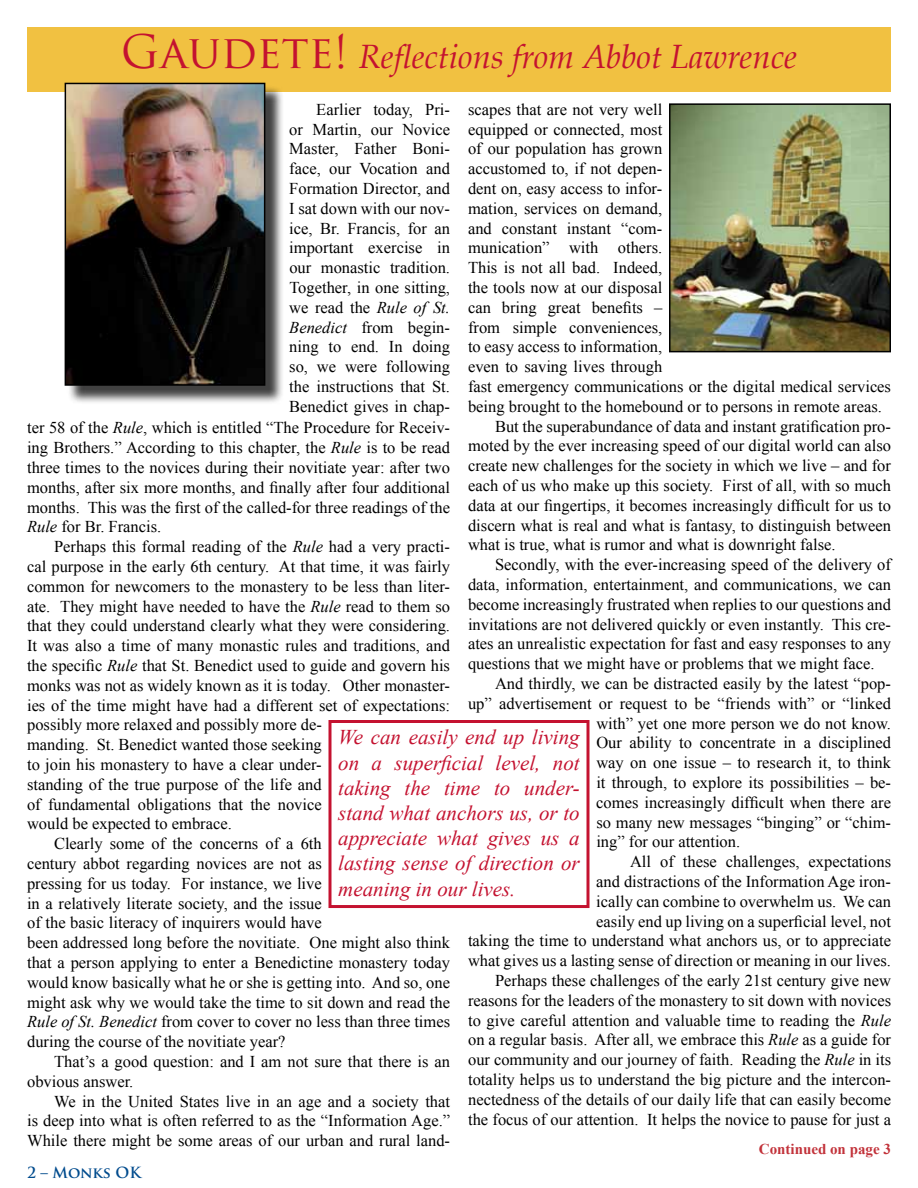
<style>
.page{position:relative;width:918px;height:1188px;background:#fff}
.page>*{position:absolute;margin:0;border:0;box-sizing:border-box;transform-origin:0 0}
.t1{font:italic 33px "Palatino";color:#c41230}
.t2{font:italic 21px/25.2px "Times New Roman";color:#c41230;text-align:justify}
.t3{font:16.5px/19.8px "Times New Roman";color:#000;text-align:justify}
.t4{font:700 15px "Times New Roman";color:#c2323a}
.t5{font:700 15px "Trajan Pro";letter-spacing:-.005em;color:#004b8d}
.s1{font-family:"Trajan Pro";font-style:normal;font-size:45px}
.s2{font-style:italic}
</style>
<div class="page">
<div style="left:27px;top:27px;width:864px;height:65px;background:#f1c141"></div>
<div style="left:67px;top:85px;width:217px;height:320px;background:#000;opacity:.75"></div>
<img style="left:68px;top:86px;width:194px;height:297px">
<div style="left:65px;top:83px;width:200px;height:303px;border:2px solid #000"></div>
<div style="left:328px;top:720px;width:262px;height:188px;border:3px solid #c41230"></div>
<img style="left:672px;top:106px;width:216px;height:243px">
<div style="left:669px;top:103px;width:222px;height:249px;border:2px solid #000"></div>
<h1 class="t1" style="left:121px;top:30px;width:678px"><span class="s1">GAUDETE!</span> Reflections from Abbot Lawrence</h1>
<p class="t3" style="left:289px;top:99px;width:162px;text-indent:27px">Earlier today, Pri&shy;or Martin, our Novice Master, Father Boni&shy;face, our Vocation and Formation Director, and I sat down with our nov&shy;ice, Br. Francis, for an important exercise in our monastic tradition.<br>Together, in one sitting, we read the <span class="s2">Rule of St.<br>Benedict</span> from begin&shy;ning to end. In doing so, we were following the instructions that St.<br>Benedict gives in chap-</p>
<p class="t3" style="left:468px;top:99px;width:196px">scapes that are not very well</p>
<p class="t3" style="left:468px;top:119px;width:196px">equipped or connected, most</p>
<p class="t3" style="left:468px;top:139px;width:196px">of our population has grown</p>
<p class="t3" style="left:468px;top:159px;width:196px">accustomed to, if not depen-</p>
<p class="t3" style="left:468px;top:178px;width:196px">dent on, easy access to infor-</p>
<p class="t3" style="left:468px;top:198px;width:196px">mation, services on demand,</p>
<p class="t3" style="left:468px;top:218px;width:196px">and constant instant “com-</p>
<p class="t3" style="left:468px;top:238px;width:196px">munication” with others.</p>
<p class="t3" style="left:468px;top:258px;width:196px">This is not all bad. Indeed,</p>
<p class="t3" style="left:468px;top:277px;width:196px">the tools now at our disposal</p>
<p class="t3" style="left:468px;top:297px;width:196px">can bring great benefits –</p>
<p class="t3" style="left:468px;top:317px;width:196px">from simple conveniences,</p>
<p class="t3" style="left:468px;top:337px;width:196px">to easy access to information,</p>
<p class="t3" style="left:468px;top:357px;width:196px">even to saving lives through</p>
<p class="t3" style="left:468px;top:376px;width:425px">fast emergency communications or the digital medical services</p>
<p class="t3" style="left:468px;top:396px;width:415px">being brought to the homebound or to persons in remote areas.</p>
<p class="t3" style="left:495px;top:416px;width:398px">But the superabundance of data and instant gratification pro-</p>
<p class="t3" style="left:468px;top:436px;width:424px">moted by the ever increasing speed of our digital world can also</p>
<p class="t3" style="left:468px;top:456px;width:424px">create new challenges for the society in which we live – and for</p>
<p class="t3" style="left:468px;top:475px;width:425px">each of us who make up this society. First of all, with so much</p>
<p class="t3" style="left:468px;top:495px;width:424px">data at our fingertips, it becomes increasingly difficult for us to</p>
<p class="t3" style="left:468px;top:515px;width:424px">discern what is real and what is fantasy, to distinguish between</p>
<p class="t3" style="left:468px;top:535px;width:369px">what is true, what is rumor and what is downright false.</p>
<p class="t3" style="left:495px;top:555px;width:398px">Secondly, with the ever-increasing speed of the delivery of</p>
<p class="t3" style="left:468px;top:574px;width:424px">data, information, entertainment, and communications, we can</p>
<p class="t3" style="left:468px;top:594px;width:425px">become increasingly frustrated when replies to our questions and</p>
<p class="t3" style="left:468px;top:614px;width:424px">invitations are not delivered quickly or even instantly. This cre-</p>
<p class="t3" style="left:468px;top:634px;width:424px">ates an unrealistic expectation for fast and easy responses to any</p>
<p class="t3" style="left:468px;top:654px;width:408px">questions that we might have or problems that we might face.</p>
<p class="t3" style="left:495px;top:673px;width:398px">And thirdly, we can be distracted easily by the latest “pop-</p>
<p class="t3" style="left:468px;top:693px;width:425px">up” advertisement or request to be “friends with” or “linked</p>
<p class="t3" style="left:596px;top:713px;width:296px">with” yet one more person we do not know.</p>
<p class="t3" style="left:596px;top:733px;width:296px">Our ability to concentrate in a disciplined</p>
<p class="t3" style="left:596px;top:753px;width:296px">way on one issue – to research it, to think</p>
<p class="t3" style="left:596px;top:772px;width:296px">it through, to explore its possibilities – be-</p>
<p class="t3" style="left:596px;top:792px;width:296px">comes increasingly difficult when there are</p>
<p class="t3" style="left:596px;top:812px;width:296px">so many new messages “binging” or “chim-</p>
<p class="t3" style="left:596px;top:832px;width:145px">ing” for our attention.</p>
<p class="t3" style="left:630px;top:852px;width:263px">All of these challenges, expectations</p>
<p class="t3" style="left:596px;top:871px;width:296px">and distractions of the Information Age iron-</p>
<p class="t3" style="left:596px;top:891px;width:296px">ically can combine to overwhelm us. We can</p>
<p class="t3" style="left:596px;top:911px;width:296px">easily end up living on a superficial level, not</p>
<p class="t3" style="left:468px;top:931px;width:425px">taking the time to understand what anchors us, or to appreciate</p>
<p class="t3" style="left:468px;top:951px;width:425px">what gives us a lasting sense of direction or meaning in our lives.</p>
<p class="t3" style="left:495px;top:970px;width:397px">Perhaps these challenges of the early 21st century give new</p>
<p class="t3" style="left:468px;top:990px;width:425px">reasons for the leaders of the monastery to sit down with novices</p>
<p class="t3" style="left:468px;top:1010px;width:425px">to give careful attention and valuable time to reading the <span class="s2">Rule</span></p>
<p class="t3" style="left:468px;top:1030px;width:424px">on a regular basis. After all, we embrace this <span class="s2">Rule</span> as a guide for</p>
<p class="t3" style="left:468px;top:1050px;width:425px">our community and our journey of faith. Reading the <span class="s2">Rule</span> in its</p>
<p class="t3" style="left:468px;top:1069px;width:425px">totality helps us to understand the big picture and the intercon-</p>
<p class="t3" style="left:468px;top:1089px;width:424px">nectedness of the details of our daily life that can easily become</p>
<p class="t3" style="left:468px;top:1109px;width:424px">the focus of our attention. It helps the novice to pause for just a</p>
<p class="t3" style="left:27px;top:418px;width:425px">ter 58 of the <span class="s2">Rule</span>, which is entitled “The Procedure for Receiv&shy;ing Brothers.” According to this chapter, the <span class="s2">Rule</span> is to be read three times to the novices during their novitiate year: after two months, after six more months, and finally after four additional months. This was the first of the called-for three readings of the <span class="s2">Rule</span> for Br. Francis.</p>
<p class="t3" style="left:54px;top:537px;width:397px">Perhaps this formal reading of the <span class="s2">Rule</span> had a very practi-</p>
<p class="t3" style="left:27px;top:556px;width:425px">cal purpose in the early 6th century. At that time, it was fairly</p>
<p class="t3" style="left:27px;top:576px;width:424px">common for newcomers to the monastery to be less than liter-</p>
<p class="t3" style="left:27px;top:596px;width:424px">ate. They might have needed to have the <span class="s2">Rule</span> read to them so</p>
<p class="t3" style="left:27px;top:616px;width:425px">that they could understand clearly what they were considering.</p>
<p class="t3" style="left:27px;top:636px;width:424px">It was also a time of many monastic rules and traditions, and</p>
<p class="t3" style="left:27px;top:655px;width:425px">the specific <span class="s2">Rule</span> that St. Benedict used to guide and govern his</p>
<p class="t3" style="left:27px;top:675px;width:425px">monks was not as widely known as it is today. Other monaster-</p>
<p class="t3" style="left:27px;top:695px;width:425px">ies of the time might have had a different set of expectations:</p>
<p class="t3" style="left:27px;top:715px;width:296px">possibly more relaxed and possibly more de-</p>
<p class="t3" style="left:27px;top:735px;width:296px">manding. St. Benedict wanted those seeking</p>
<p class="t3" style="left:27px;top:754px;width:296px">to join his monastery to have a clear under-</p>
<p class="t3" style="left:27px;top:774px;width:296px">standing of the true purpose of the life and</p>
<p class="t3" style="left:27px;top:794px;width:296px">of fundamental obligations that the novice</p>
<p class="t3" style="left:27px;top:814px;width:206px">would be expected to embrace.</p>
<p class="t3" style="left:54px;top:834px;width:269px">Clearly some of the concerns of a 6th</p>
<p class="t3" style="left:27px;top:853px;width:296px">century abbot regarding novices are not as</p>
<p class="t3" style="left:27px;top:873px;width:296px">pressing for us today. For instance, we live</p>
<p class="t3" style="left:27px;top:893px;width:296px">in a relatively literate society, and the issue</p>
<p class="t3" style="left:27px;top:913px;width:296px">of the basic literacy of inquirers would have</p>
<p class="t3" style="left:27px;top:933px;width:425px">been addressed long before the novitiate. One might also think</p>
<p class="t3" style="left:27px;top:952px;width:424px">that a person applying to enter a Benedictine monastery today</p>
<p class="t3" style="left:27px;top:972px;width:425px">would know basically what he or she is getting into. And so, one</p>
<p class="t3" style="left:27px;top:992px;width:425px">might ask why we would take the time to sit down and read the</p>
<p class="t3" style="left:27px;top:1012px;width:425px"><span class="s2">Rule of St. Benedict</span> from cover to cover no less than three times</p>
<p class="t3" style="left:27px;top:1032px;width:260px">during the course of the novitiate year?</p>
<p class="t3" style="left:54px;top:1051px;width:397px">That’s a good question: and I am not sure that there is an</p>
<p class="t3" style="left:27px;top:1071px;width:108px">obvious answer.</p>
<p class="t3" style="left:54px;top:1091px;width:398px">We in the United States live in an age and a society that</p>
<p class="t3" style="left:27px;top:1111px;width:424px">is deep into what is often referred to as the “Information Age.”</p>
<p class="t3" style="left:27px;top:1131px;width:425px">While there might be some areas of our urban and rural land-</p>
<p class="t2" style="left:338px;top:724px;width:243px">We can easily end up living on a superficial level, not taking the time to under&shy;stand what anchors us, or to appreciate what gives us a lasting sense of direction or meaning in our lives.</p>
<p class="t4" style="left:759px;top:1138px;width:134px">Continued on page 3</p>
<p class="t5" style="left:27px;top:1163px;width:115px">2 – Monks OK</p>
</div>
